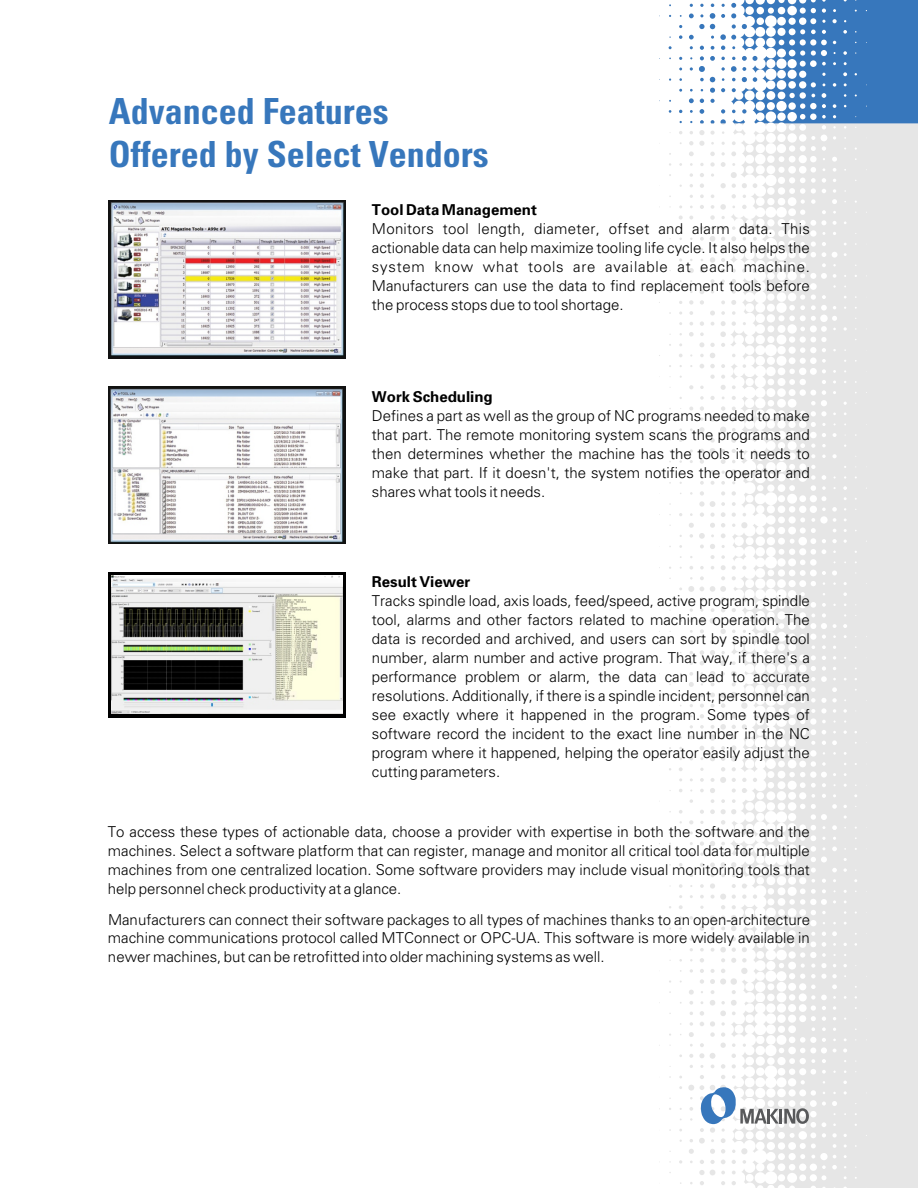
<style>
.page{position:relative;width:918px;height:1188px;background:#fff}
.page>*{position:absolute;margin:0;border:0;box-sizing:border-box;transform-origin:0 0}
.t1{font:700 condensed 36px/43px "Univers 67";color:#3777bc}
.t2{font:300 15px/18.9px "Univers 45";color:#000;text-align:justify}
.t3{font:700 15px "Univers 65";color:#000}
</style>
<div class="page">
<svg style="left:108px;top:572px;width:238px;height:145px;fill:#000"></svg>
<svg style="left:659px;top:123px;width:259px;height:1065px;fill:#e6e6e6"></svg>
<svg style="left:701px;top:1087px;width:108px;height:37px"></svg>
<svg style="left:659px;top:0;width:259px;height:123px"></svg>
<img style="left:108px;top:387px;width:238px;height:157px">
<img style="left:108px;top:200px;width:238px;height:159px">
<img style="left:112px;top:576px;width:230px;height:138px">
<h1 class="t1" style="left:109px;top:93px;width:381px">Advanced Features<br>Offered by Select Vendors</h1>
<p class="t3" style="left:372px;top:204px;width:167px">Tool Data Management</p>
<p class="t2" style="left:372px;top:221px;width:440px">Monitors tool length, diameter, offset and alarm data. This actionable data can help maximize tooling life cycle. It also helps the system know what tools are available at each machine.<br>Manufacturers can use the data to find replacement tools before the process stops due to tool shortage.</p>
<p class="t3" style="left:372px;top:390px;width:122px">Work Scheduling</p>
<p class="t2" style="left:372px;top:407px;width:440px">Defines a part as well as the group of NC programs needed to make that part. The remote monitoring system scans the programs and then determines whether the machine has the tools it needs to make that part. If it doesn't, the system notifies the operator and shares what tools it needs.</p>
<p class="t3" style="left:372px;top:576px;width:100px">Result Viewer</p>
<p class="t2" style="left:372px;top:593px;width:440px">Tracks spindle load, axis loads, feed/speed, active program, spindle tool, alarms and other factors related to machine operation. The data is recorded and archived, and users can sort by spindle tool number, alarm number and active program. That way, if there's a performance problem or alarm, the data can lead to accurate resolutions. Additionally, if there is a spindle incident, personnel can see exactly where it happened in the program. Some types of software record the incident to the exact line number in the NC program where it happened, helping the operator easily adjust the cutting parameters.</p>
<p class="t2" style="left:108px;top:823px;width:704px">To access these types of actionable data, choose a provider with expertise in both the software and the machines. Select a software platform that can register, manage and monitor all critical tool data for multiple machines from one centralized location. Some software providers may include visual monitoring tools that help personnel check productivity at a glance.</p>
<p class="t2" style="left:108px;top:911px;width:704px">Manufacturers can connect their software packages to all types of machines thanks to an open-architecture machine communications protocol called MTConnect or OPC-UA. This software is more widely available in newer machines, but can be retrofitted into older machining systems as well.</p>
</div>
